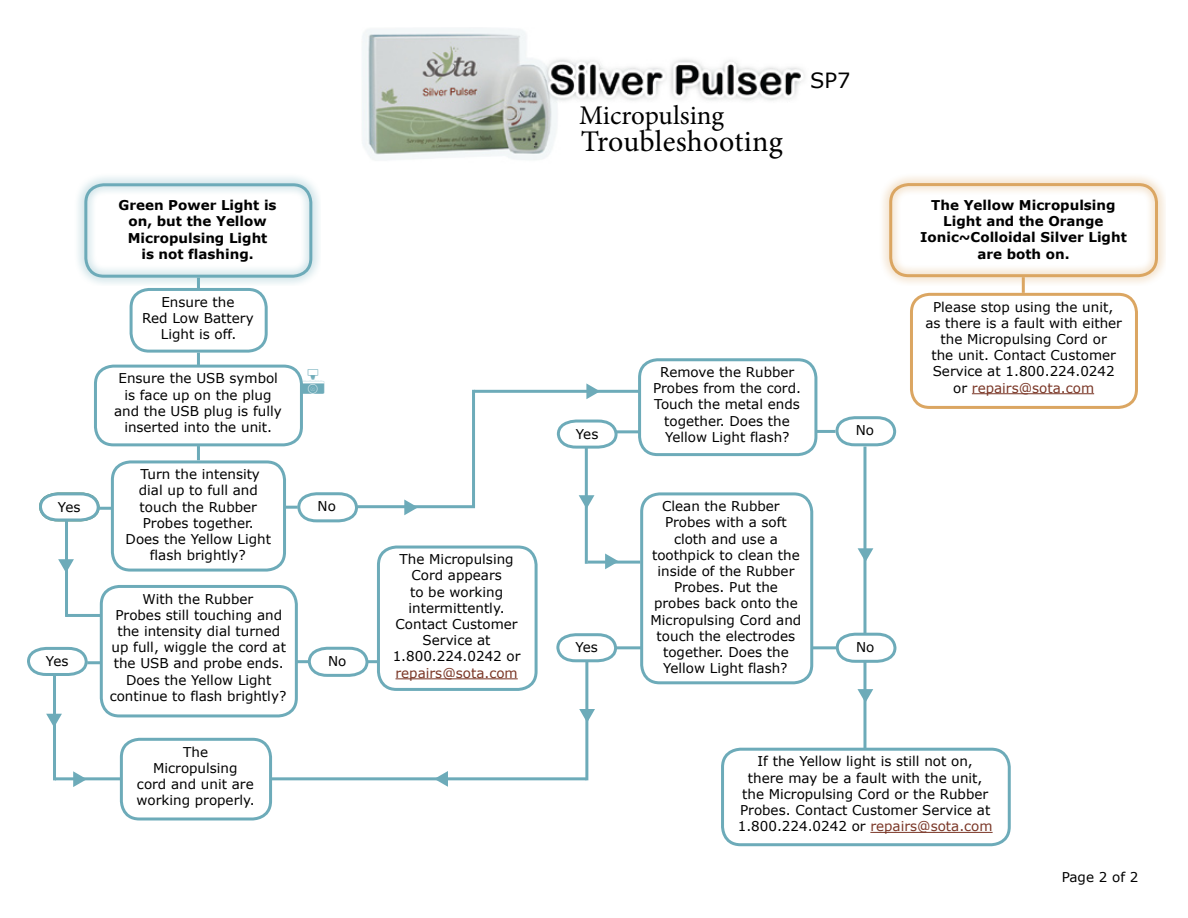
<style>
.page{position:relative;width:1188px;height:918px;background:#fff}
.page>*{position:absolute;margin:0;border:0;box-sizing:border-box;transform-origin:0 0}
.t1{font:30px "Minion Pro";letter-spacing:.005em;color:#000}
.t2{font:27px "Minion Pro";letter-spacing:-.005em;color:#000}
.t3{font:27px "Technology";color:#6dabb9}
.t4{font:21px "Verdana";color:#000}
.t5{font:13.5px/16.2px "Verdana";color:#000;text-align:center}
.t6{font:700 13.5px/16.2px "Verdana";color:#000;text-align:center}
.t7{font:13.5px "Verdana";color:#7a3626}
.s1{color:#7a3626}
</style>
<div class="page">
<img style="left:362px;top:28px;width:443px;height:132px">
<hr style="left:597px;top:646px;width:239px;height:3px;background:#6dabb9">
<hr style="left:55px;top:777px;width:531px;height:3px;background:#6dabb9">
<hr style="left:296px;top:660px;width:83px;height:3px;background:#6dabb9">
<div style="left:73px;top:172px;width:248px;height:114px;background:#6dabb9;opacity:.75"></div>
<div style="left:84px;top:183px;width:228px;height:95px;border:3px solid #6dabb9;border-radius:18px"></div>
<div style="left:94px;top:365px;width:209px;height:81px;border:3px solid #6dabb9;border-radius:18px"></div>
<div style="left:111px;top:460px;width:175px;height:112px;border:3px solid #6dabb9;border-radius:18px"></div>
<div style="left:121px;top:739px;width:150px;height:80px;background:#fff;border-radius:18px"></div>
<div style="left:120px;top:738px;width:152px;height:82px;border:3px solid #6dabb9;border-radius:18px"></div>
<svg style="left:197px;top:278px;width:3px;height:10px"></svg>
<hr style="left:197px;top:446px;width:3px;height:14px;background:#6dabb9">
<div style="left:638px;top:358px;width:179px;height:98px;border:3px solid #6dabb9;border-radius:18px"></div>
<svg style="left:556px;top:419px;width:63px;height:31px"></svg>
<hr style="left:616px;top:430px;width:24px;height:3px;background:#6dabb9">
<div style="left:642px;top:494px;width:170px;height:189px;background:#fff;border-radius:18px"></div>
<div style="left:640px;top:492px;width:173px;height:192px;border:3px solid #6dabb9;border-radius:18px"></div>
<svg style="left:556px;top:633px;width:63px;height:31px"></svg>
<hr style="left:65px;top:521px;width:3px;height:96px;background:#6dabb9">
<svg style="left:58px;top:559px;width:16px;height:12px"></svg>
<svg style="left:73px;top:771px;width:14px;height:16px"></svg>
<svg style="left:835px;top:416px;width:62px;height:32px"></svg>
<hr style="left:816px;top:430px;width:19px;height:3px;background:#6dabb9">
<hr style="left:357px;top:505px;width:118px;height:3px;background:#6dabb9">
<svg style="left:404px;top:500px;width:14px;height:15px"></svg>
<svg style="left:286px;top:492px;width:74px;height:31px"></svg>
<hr style="left:585px;top:447px;width:3px;height:117px;background:#6dabb9">
<hr style="left:588px;top:561px;width:52px;height:3px;background:#6dabb9">
<svg style="left:579px;top:495px;width:15px;height:14px"></svg>
<svg style="left:605px;top:554px;width:14px;height:15px"></svg>
<hr style="left:863px;top:447px;width:3px;height:333px;background:#6dabb9">
<svg style="left:834px;top:631px;width:63px;height:33px"></svg>
<svg style="left:858px;top:548px;width:15px;height:14px"></svg>
<svg style="left:857px;top:689px;width:16px;height:14px"></svg>
<svg style="left:39px;top:491px;width:73px;height:32px"></svg>
<div style="left:100px;top:585px;width:198px;height:132px;border:3px solid #6dabb9;border-radius:18px"></div>
<hr style="left:66px;top:614px;width:36px;height:3px;background:#6dabb9">
<svg style="left:306px;top:646px;width:64px;height:31px"></svg>
<hr style="left:53px;top:675px;width:3px;height:105px;background:#6dabb9">
<svg style="left:46px;top:714px;width:16px;height:12px"></svg>
<svg style="left:27px;top:645px;width:73px;height:32px"></svg>
<div style="left:130px;top:288px;width:138px;height:65px;border:3px solid #6dabb9;border-radius:18px"></div>
<svg style="left:197px;top:353px;width:3px;height:12px"></svg>
<hr style="left:396px;top:678px;width:122px;height:1px;background:#7a3626">
<div style="left:377px;top:546px;width:161px;height:145px;border:3px solid #6dabb9;border-radius:18px"></div>
<hr style="left:472px;top:390px;width:3px;height:116px;background:#6dabb9">
<hr style="left:474px;top:390px;width:165px;height:3px;background:#6dabb9">
<svg style="left:586px;top:383px;width:14px;height:16px"></svg>
<hr style="left:585px;top:661px;width:3px;height:119px;background:#6dabb9">
<svg style="left:579px;top:709px;width:16px;height:14px"></svg>
<svg style="left:434px;top:771px;width:14px;height:16px"></svg>
<div style="left:723px;top:749px;width:286px;height:96px;background:#fff;border-radius:18px"></div>
<hr style="left:870px;top:832px;width:123px;height:1px;background:#7a3626">
<div style="left:721px;top:748px;width:290px;height:98px;border:3px solid #6dabb9;border-radius:18px"></div>
<div style="left:877px;top:171px;width:289px;height:115px;background:#dba662;opacity:.75"></div>
<div style="left:889px;top:183px;width:269px;height:94px;border:3px solid #dba662;border-radius:18px"></div>
<hr style="left:972px;top:393px;width:122px;height:1px;background:#7a3626">
<div style="left:910px;top:293px;width:228px;height:116px;border:3px solid #dba662;border-radius:18px"></div>
<hr style="left:1022px;top:277px;width:3px;height:16px;background:#dba662">
<h2 class="t2" style="left:579px;top:98px;width:147px">Micropulsing</h2>
<h1 class="t1" style="left:581px;top:121px;width:203px">Troubleshooting</h1>
<h3 class="t4" style="left:810px;top:67px;width:42px">SP7</h3>
<p class="t6" style="left:119px;top:197px;width:160px">Green Power Light is on, but the Yellow<br>Micropulsing Light<br>is not flashing.</p>
<p class="t5" style="left:142px;top:293px;width:113px">Ensure the<br>Red Low Battery<br>Light is off.</p>
<h2 class="t3" style="left:300px;top:370px;width:27px">@</h2>
<p class="t5" style="left:653px;top:364px;width:149px">Remove the Rubber<br>Probes from the cord.<br>Touch the metal ends together. Does the</p>
<p class="t5" style="left:576px;top:425px;width:24px">Yes</p>
<p class="t5" style="left:665px;top:428px;width:126px">Yellow Light flash?</p>
<p class="t5" style="left:114px;top:370px;width:169px">Ensure the USB symbol is face up on the plug and the USB plug is fully inserted into the unit.</p>
<p class="t5" style="left:126px;top:466px;width:147px">Turn the intensity dial up to full and touch the Rubber<br>Probes together.<br>Does the Yellow Light flash brightly?</p>
<p class="t5" style="left:662px;top:498px;width:119px">Clean the Rubber</p>
<p class="t5" style="left:665px;top:514px;width:123px">Probes with a soft</p>
<p class="t5" style="left:674px;top:530px;width:105px">cloth and use a</p>
<p class="t5" style="left:652px;top:546px;width:149px">toothpick to clean the</p>
<p class="t5" style="left:658px;top:562px;width:138px">inside of the Rubber</p>
<p class="t5" style="left:674px;top:579px;width:105px">Probes. Put the</p>
<p class="t5" style="left:654px;top:595px;width:145px">probes back onto the</p>
<p class="t5" style="left:651px;top:611px;width:152px">Micropulsing Cord and</p>
<p class="t5" style="left:657px;top:627px;width:140px">touch the electrodes</p>
<p class="t5" style="left:663px;top:643px;width:127px">together. Does the</p>
<p class="t5" style="left:663px;top:660px;width:126px">Yellow Light flash?</p>
<p class="t5" style="left:318px;top:498px;width:20px">No</p>
<p class="t5" style="left:58px;top:498px;width:24px">Yes</p>
<p class="t5" style="left:393px;top:551px;width:129px">The Micropulsing<br>Cord appears<br>to be working intermittently.<br>Contact Customer<br>Service at<br>1.800.224.0242 or</p>
<p class="t7" style="left:396px;top:664px;width:124px">repairs@sota.com</p>
<p class="t5" style="left:110px;top:590px;width:178px">With the Rubber<br>Probes still touching and the intensity dial turned up full, wiggle the cord at the USB and probe ends.<br>Does the Yellow Light continue to flash brightly?</p>
<p class="t5" style="left:575px;top:639px;width:24px">Yes</p>
<p class="t5" style="left:46px;top:653px;width:24px">Yes</p>
<p class="t5" style="left:328px;top:653px;width:20px">No</p>
<p class="t5" style="left:856px;top:422px;width:20px">No</p>
<p class="t5" style="left:856px;top:638px;width:20px">No</p>
<p class="t6" style="left:920px;top:196px;width:208px">The Yellow Micropulsing<br>Light and the Orange<br>Ionic~Colloidal Silver Light are both on.</p>
<p class="t5" style="left:925px;top:298px;width:198px">Please stop using the unit, as there is a fault with either the Micropulsing Cord or<br>the unit. Contact Customer<br>Service at 1.800.224.0242 or <span class="s1">repairs@sota.com</span></p>
<p class="t5" style="left:136px;top:743px;width:120px">The<br>Micropulsing<br>cord and unit are working properly.</p>
<p class="t5" style="left:738px;top:753px;width:256px">If the Yellow light is still not on,<br>there may be a fault with the unit, the Micropulsing Cord or the Rubber Probes. Contact Customer Service at 1.800.224.0242 or <span class="s1">repairs@sota.com</span></p>
<p class="t5" style="left:1062px;top:869px;width:78px">Page 2 of 2</p>
</div>
